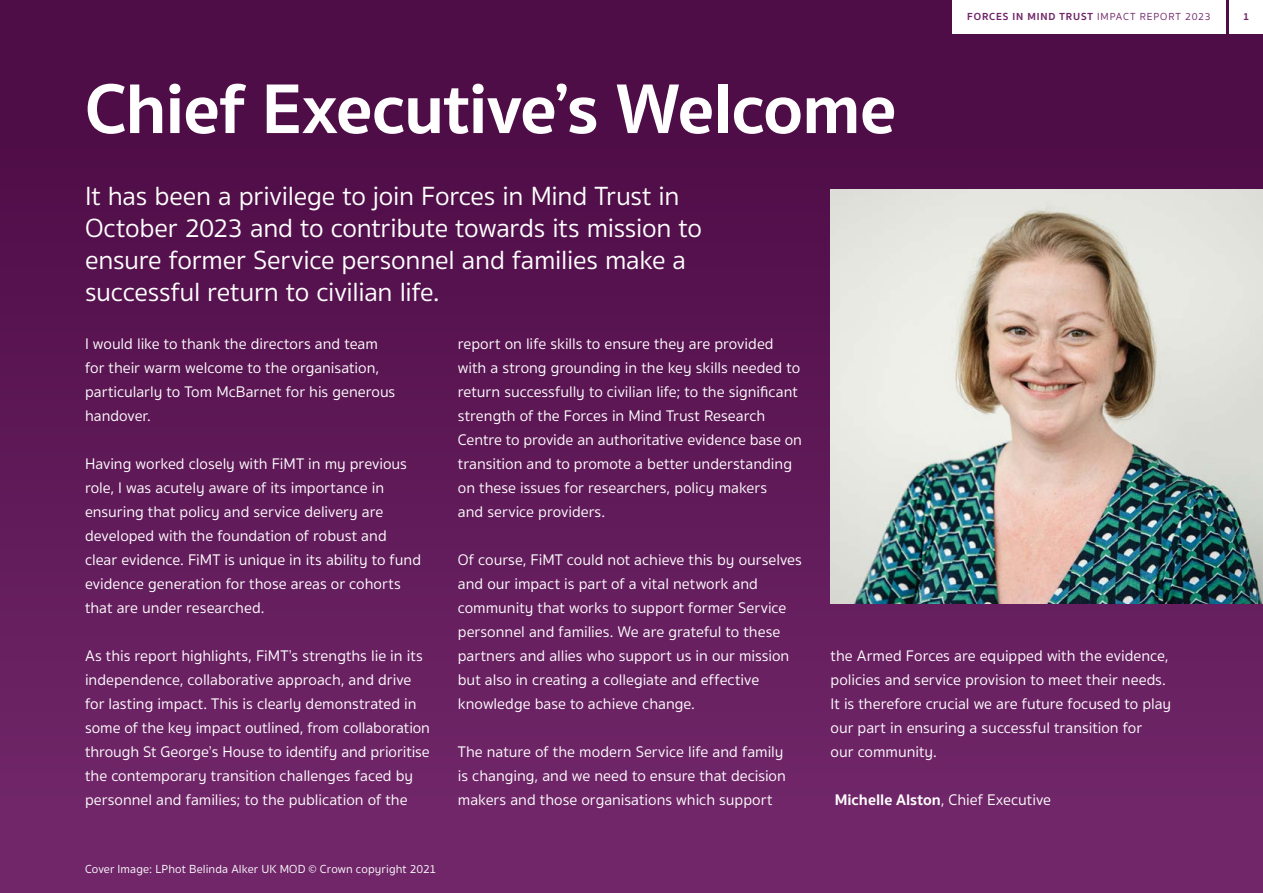
<style>
.page{position:relative;width:1263px;height:893px;background:#fff}
.page>*{position:absolute;margin:0;border:0;box-sizing:border-box;transform-origin:0 0}
.t1{font:700 72px "Sukhumvit Set";letter-spacing:-.015em;color:#fff}
.t2{font:27px/32px "Sukhumvit Set Text";letter-spacing:-.01em;color:#fff}
.t3{font:15.75px/24px "Sukhumvit Set Text";letter-spacing:-.005em;color:#fff}
.t4{font:12px "Sukhumvit Set Text";letter-spacing:.01em;color:#fff}
.t5{font:700 10.5px "Sukhumvit Set";letter-spacing:.085em;color:#702669}
.s1{font-family:"Sukhumvit Set Text";font-weight:400}
.s2{font-family:"Sukhumvit Set";font-weight:700}
</style>
<div class="page">
<div style="left:0;top:0;width:1263px;height:893px;background:linear-gradient(to bottom,#4b0a43,#73286b)"></div>
<div style="left:1229px;top:0;width:34px;height:33px;background:#fff"></div>
<div style="left:952px;top:0;width:274px;height:33px;background:#fff"></div>
<img style="left:831px;top:189px;width:432px;height:415px">
<p class="t1" style="left:85px;top:54px;width:813px">Chief Executive’s Welcome</p>
<p class="t5" style="left:967px;top:9px;width:245px">FORCES IN MIND TRUST <span class="s1">IMPACT REPORT 2023</span></p>
<p class="t5" style="left:1243px;top:9px;width:8px">1</p>
<p class="t2" style="left:85px;top:181px;width:618px">It has been a privilege to join Forces in Mind Trust in October 2023 and to contribute towards its mission to ensure former Service personnel and families make a successful return to civilian life.</p>
<p class="t3" style="left:85px;top:332px;width:312px">I would like to thank the directors and team for their warm welcome to the organisation, particularly to Tom McBarnet for his generous handover.</p>
<p class="t3" style="left:85px;top:452px;width:338px">Having worked closely with FiMT in my previous role, I was acutely aware of its importance in ensuring that policy and service delivery are developed with the foundation of robust and clear evidence. FiMT is unique in its ability to fund evidence generation for those areas or cohorts that are under researched.</p>
<p class="t3" style="left:85px;top:644px;width:347px">As this report highlights, FiMT’s strengths lie in its independence, collaborative approach, and drive for lasting impact. This is clearly demonstrated in some of the key impact outlined, from collaboration through St George’s House to identify and prioritise the contemporary transition challenges faced by personnel and families; to the publication of the</p>
<p class="t3" style="left:458px;top:332px;width:346px">report on life skills to ensure they are provided with a strong grounding in the key skills needed to return successfully to civilian life; to the significant strength of the Forces in Mind Trust Research Centre to provide an authoritative evidence base on transition and to promote a better understanding on these issues for researchers, policy makers<br>and service providers.</p>
<p class="t3" style="left:458px;top:548px;width:346px">Of course, FiMT could not achieve this by ourselves and our impact is part of a vital network and community that works to support former Service personnel and families. We are grateful to these partners and allies who support us in our mission but also in creating a collegiate and effective knowledge base to achieve change.</p>
<p class="t3" style="left:458px;top:740px;width:330px">The nature of the modern Service life and family is changing, and we need to ensure that decision makers and those organisations which support</p>
<p class="t4" style="left:85px;top:860px;width:353px">Cover Image: LPhot Belinda Alker UK MOD © Crown copyright 2021</p>
<p class="t3" style="left:831px;top:644px;width:342px">the Armed Forces are equipped with the evidence, policies and service provision to meet their needs.<br>It is therefore crucial we are future focused to play our part in ensuring a successful transition for<br>our community.</p>
<p class="t3" style="left:835px;top:788px;width:218px"><span class="s2">Michelle Alston</span>, Chief Executive</p>
</div>
